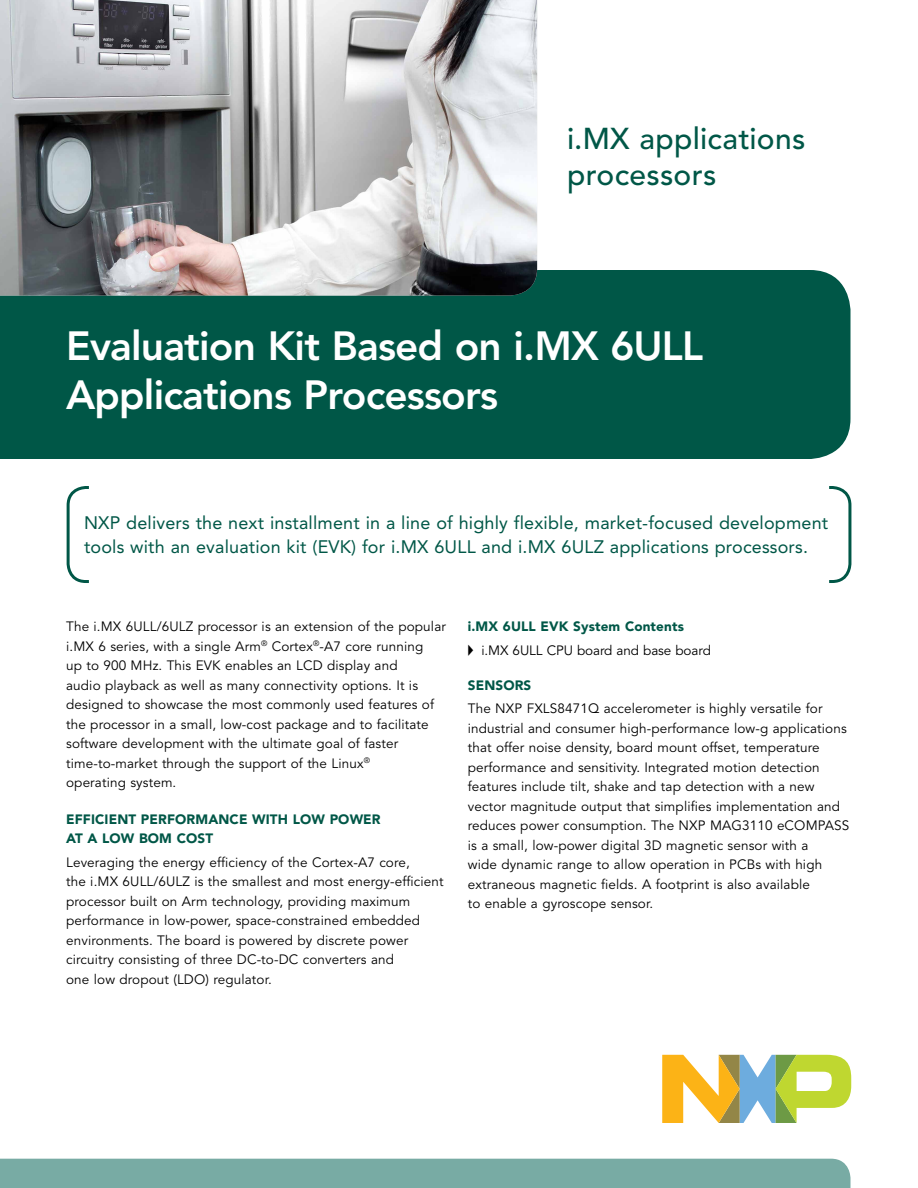
<style>
.page{position:relative;width:918px;height:1188px;background:#fff}
.page>*{position:absolute;margin:0;border:0;box-sizing:border-box;transform-origin:0 0}
._1-NXP_Main_Headline{font:800 40.5px/48.6px "Avenir LT Std";letter-spacing:-.02em;color:#fff}
._2-NXP_Main_Subhead{font:500 30px/36px "Avenir LT Std";letter-spacing:.01em;color:#005747}
._3-NXP_Intro_Body_Te{font:18px/24px "Avenir LT Std";letter-spacing:.01em;color:#005747}
._0-NXP_Body_Text{font:13.5px/19.5px "Avenir LT Std";letter-spacing:.01em;color:#000}
._4-NXP_Body_Text_Hea{font:900 13.5px/19.5px "Avenir LT Std";letter-spacing:.01em;color:#005747}
._7-NXP_Bullets{font:13.5px "Avenir LT Std";letter-spacing:-.005em;color:#000}
</style>
<div class="page">
<svg style="left:662px;top:1055px;width:189px;height:68px"></svg>
<div style="left:0;top:1159px;width:850px;height:29px;background:#78aba4"></div>
<svg style="left:66px;top:486px;width:786px;height:97px"></svg>
<div style="left:0;top:270px;width:850px;height:189px;background:#005747"></div>
<img style="left:0;top:0;width:537px;height:296px">
<p class="_2-NXP_Main_Subhead" style="left:567px;top:122px;width:240px">i.MX applications processors</p>
<p class="_1-NXP_Main_Headline" style="left:66px;top:322px;width:639px">Evaluation Kit Based on i.MX 6ULL<br>Applications Processors</p>
<p class="_3-NXP_Intro_Body_Te" style="left:84px;top:511px;width:746px">NXP delivers the next installment in a line of highly flexible, market-focused development tools with an evaluation kit (EVK) for i.MX 6ULL and i.MX 6ULZ applications processors.</p>
<p class="_0-NXP_Body_Text" style="left:66px;top:617px;width:381px">The i.MX 6ULL/6ULZ processor is an extension of the popular i.MX 6 series, with a single Arm<sup>®</sup> Cortex<sup>®</sup>-A7 core running<br>up to 900 MHz. This EVK enables an LCD display and<br>audio playback as well as many connectivity options. It is designed to showcase the most commonly used features of the processor in a small, low-cost package and to facilitate software development with the ultimate goal of faster time-to-market through the support of the Linux<sup>®<br></sup>operating system.</p>
<p class="_4-NXP_Body_Text_Hea" style="left:66px;top:809px;width:316px">EFFICIENT PERFORMANCE WITH LOW POWER<br>AT A LOW BOM COST</p>
<p class="_0-NXP_Body_Text" style="left:66px;top:853px;width:379px">Leveraging the energy efficiency of the Cortex-A7 core,<br>the i.MX 6ULL/6ULZ is the smallest and most energy-efficient processor built on Arm technology, providing maximum performance in low-power, space-constrained embedded environments. The board is powered by discrete power circuitry consisting of three DC-to-DC converters and<br>one low dropout (LDO) regulator.</p>
<p class="_4-NXP_Body_Text_Hea" style="left:468px;top:617px;width:218px">i.MX 6ULL EVK System Contents</p>
<p class="_7-NXP_Bullets" style="left:468px;top:642px;width:245px">◆ i.MX 6ULL CPU board and base board</p>
<p class="_4-NXP_Body_Text_Hea" style="left:468px;top:675px;width:65px">SENSORS</p>
<p class="_0-NXP_Body_Text" style="left:468px;top:699px;width:383px">The NXP FXLS8471Q accelerometer is highly versatile for industrial and consumer high-performance low-g applications that offer noise density, board mount offset, temperature performance and sensitivity. Integrated motion detection features include tilt, shake and tap detection with a new vector magnitude output that simplifies implementation and reduces power consumption. The NXP MAG3110 eCOMPASS is a small, low-power digital 3D magnetic sensor with a<br>wide dynamic range to allow operation in PCBs with high extraneous magnetic fields. A footprint is also available<br>to enable a gyroscope sensor.</p>
</div>
